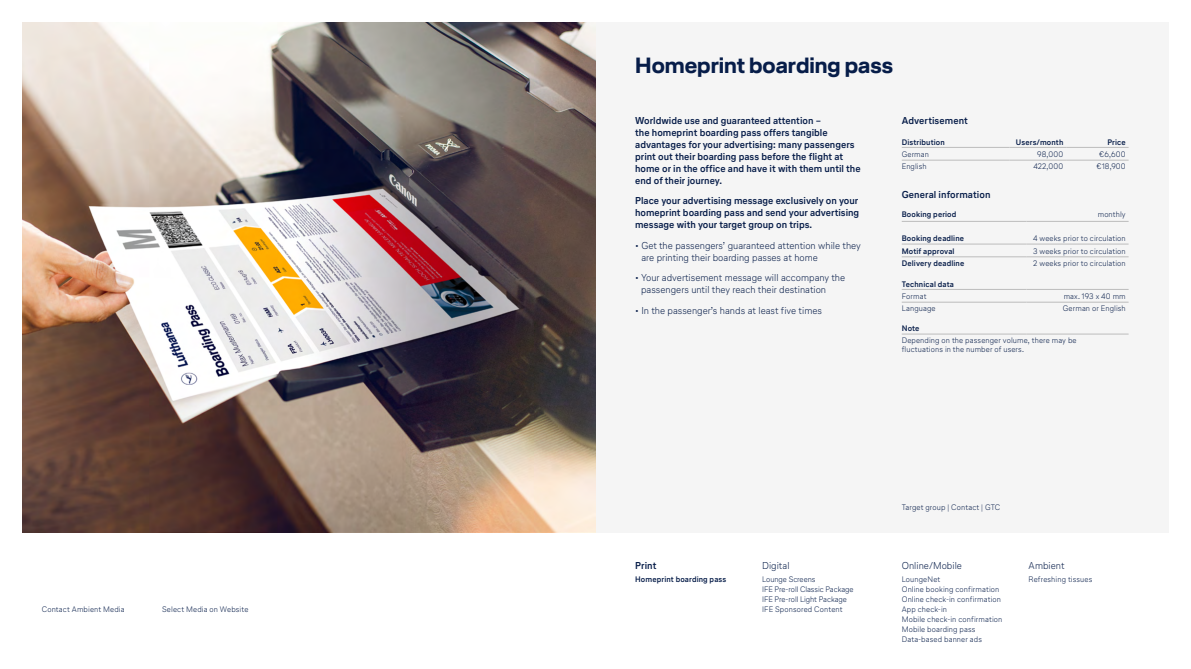
<style>
.page{position:relative;width:1191px;height:669px;background:#fff}
.page>*{position:absolute;margin:0;border:0;box-sizing:border-box;transform-origin:0 0}
.t1{font:700 22px "Lufthansa Head";color:#071d49}
.t2{font:700 10px/12px "Lufthansa Text";color:#071d49}
.t3{font:300 10px/12px "Lufthansa Text";color:#071d49}
.t4{font:300 8px/10px "Lufthansa Text";letter-spacing:.015em;color:#071d49}
.t5{font:700 8px "Lufthansa Text";letter-spacing:.015em;color:#071d49}
.t6{font:300 8px/10px "Lufthansa Text";letter-spacing:-.005em;color:#071d49}
</style>
<div class="page">
<div style="left:23px;top:23px;width:1145px;height:510px;background:#f5f5f5"></div>
<img style="left:23px;top:23px;width:572px;height:510px">
<hr style="left:901px;top:289px;width:125px;height:1px;background:#bcbcbc">
<hr style="left:1026px;top:289px;width:102px;height:1px;background:#bcbcbc">
<hr style="left:901px;top:302px;width:125px;height:1px;background:#bcbcbc">
<hr style="left:1026px;top:302px;width:102px;height:1px;background:#bcbcbc">
<hr style="left:901px;top:244px;width:125px;height:1px;background:#bcbcbc">
<hr style="left:1026px;top:244px;width:102px;height:1px;background:#bcbcbc">
<hr style="left:901px;top:257px;width:125px;height:1px;background:#bcbcbc">
<hr style="left:1026px;top:257px;width:102px;height:1px;background:#bcbcbc">
<hr style="left:901px;top:334px;width:125px;height:1px;background:#bcbcbc">
<hr style="left:1026px;top:334px;width:102px;height:1px;background:#bcbcbc">
<hr style="left:901px;top:221px;width:125px;height:1px;background:#bcbcbc">
<hr style="left:1026px;top:221px;width:102px;height:1px;background:#bcbcbc">
<hr style="left:901px;top:147px;width:108px;height:1px;background:#bcbcbc">
<hr style="left:1009px;top:147px;width:57px;height:1px;background:#bcbcbc">
<hr style="left:1066px;top:147px;width:62px;height:1px;background:#bcbcbc">
<hr style="left:901px;top:160px;width:108px;height:1px;background:#bcbcbc">
<hr style="left:1009px;top:160px;width:57px;height:1px;background:#bcbcbc">
<hr style="left:1066px;top:160px;width:62px;height:1px;background:#bcbcbc">
<p class="t4" style="left:42px;top:604px;width:84px">Contact Ambient Media</p>
<p class="t4" style="left:162px;top:604px;width:88px">Select Media on Website</p>
<h1 class="t1" style="left:635px;top:49px;width:259px">Homeprint boarding pass</h1>
<p class="t2" style="left:635px;top:114px;width:227px">Worldwide use and guaranteed attention –<br>the homeprint boarding pass offers tangible advantages for your advertising: many passengers print out their boarding pass before the flight at home or in the office and have it with them until the end of their journey.</p>
<p class="t2" style="left:635px;top:195px;width:226px;text-align:justify">Place your advertising message exclusively on your homeprint boarding pass and send your advertising message with your target group on trips.</p>
<p class="t3" style="left:641px;top:239px;width:221px;text-indent:-6px">• Get the passengers’ guaranteed attention while they are printing their boarding passes at home</p>
<p class="t3" style="left:641px;top:272px;width:206px;text-indent:-6px">• Your advertisement message will accompany the passengers until they reach their destination</p>
<p class="t3" style="left:635px;top:304px;width:188px">• In the passenger’s hands at least five times</p>
<p class="t2" style="left:901px;top:114px;width:68px">Advertisement</p>
<p class="t5" style="left:901px;top:136px;width:45px">Distribution</p>
<p class="t5" style="left:1016px;top:136px;width:49px">Users/month</p>
<p class="t5" style="left:1107px;top:136px;width:20px">Price</p>
<p class="t4" style="left:901px;top:149px;width:29px">German</p>
<p class="t4" style="left:1037px;top:149px;width:28px">98,000</p>
<p class="t4" style="left:1099px;top:149px;width:28px">€6,600</p>
<p class="t4" style="left:901px;top:161px;width:26px">English</p>
<p class="t4" style="left:1033px;top:161px;width:32px">422,000</p>
<p class="t4" style="left:1096px;top:161px;width:31px">€18,900</p>
<p class="t2" style="left:901px;top:188px;width:90px">General information</p>
<p class="t5" style="left:901px;top:209px;width:56px">Booking period</p>
<p class="t4" style="left:1097px;top:209px;width:30px">monthly</p>
<p class="t5" style="left:901px;top:233px;width:64px">Booking deadline</p>
<p class="t4" style="left:1033px;top:233px;width:94px">4 weeks prior to circulation</p>
<p class="t5" style="left:901px;top:245px;width:54px">Motif approval</p>
<p class="t4" style="left:1033px;top:246px;width:94px">3 weeks prior to circulation</p>
<p class="t5" style="left:901px;top:258px;width:64px">Delivery deadline</p>
<p class="t4" style="left:1033px;top:258px;width:94px">2 weeks prior to circulation</p>
<p class="t5" style="left:901px;top:278px;width:54px">Technical data</p>
<p class="t4" style="left:901px;top:291px;width:26px">Format</p>
<p class="t4" style="left:1063px;top:291px;width:64px">max. 193 x 40 mm</p>
<p class="t4" style="left:901px;top:303px;width:35px">Language</p>
<p class="t4" style="left:1063px;top:303px;width:64px">German or English</p>
<p class="t5" style="left:901px;top:323px;width:19px">Note</p>
<p class="t4" style="left:901px;top:336px;width:176px;line-height:8.5px">Depending on the passenger volume, there may be fluctuations in the number of users.</p>
<p class="t4" style="left:901px;top:502px;width:100px">Target group | Contact | GTC</p>
<p class="t2" style="left:635px;top:559px;width:23px">Print</p>
<p class="t3" style="left:762px;top:559px;width:29px">Digital</p>
<p class="t3" style="left:901px;top:559px;width:62px">Online/Mobile</p>
<p class="t5" style="left:635px;top:574px;width:93px">Homeprint boarding pass</p>
<p class="t4" style="left:1028px;top:574px;width:65px">Refreshing tissues</p>
<p class="t3" style="left:1028px;top:559px;width:38px">Ambient</p>
<p class="t6" style="left:762px;top:574px;width:93px">Lounge Screens<br>IFE Pre-roll Classic Package<br>IFE Pre-roll Light Package<br>IFE Sponsored Content</p>
<p class="t4" style="left:901px;top:574px;width:102px">LoungeNet<br>Online booking confirmation<br>Online check-in confirmation<br>App check-in<br>Mobile check-in confirmation<br>Mobile boarding pass<br>Data-based banner ads</p>
</div>
